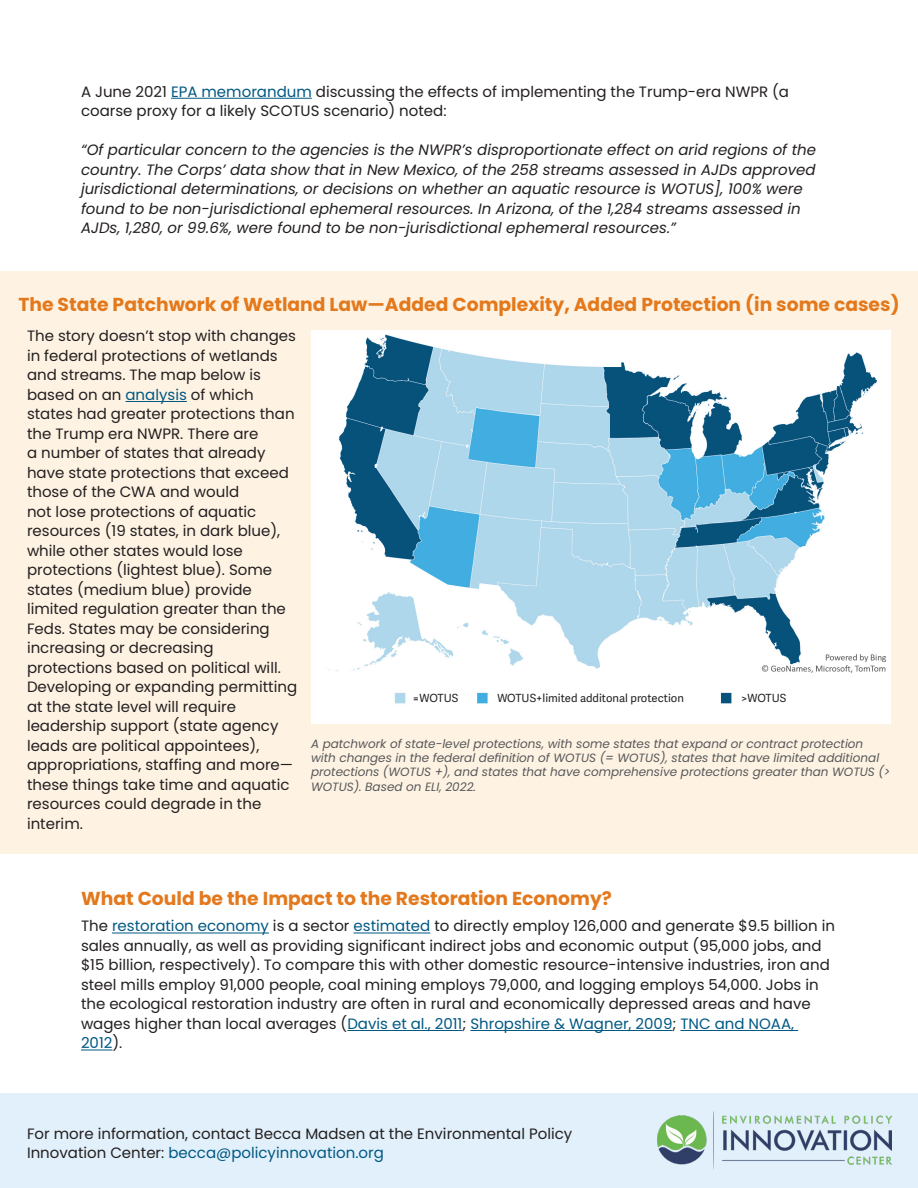
<style>
.page{position:relative;width:918px;height:1188px;background:#fff}
.page>*{position:absolute;margin:0;border:0;box-sizing:border-box;transform-origin:0 0}
.basic_body_copy{font:700 18.75px "Poppins";color:#e3791c}
.orange_subhead{font:700 18.75px "Poppins";color:#e3791c}
.basic_body_copy-2{font:15px/19.5px "Poppins";color:#231f20}
.basic_body_copy-3{font:italic 15px/19.5px "Poppins";color:#231f20}
.basic_body_copy-4{font:italic 12px/14.2px "Poppins";color:#57585a}
.t1{font:11.25px "Adelle Sans";color:#231f20}
.s1{color:#005883}
</style>
<div class="page">
<div style="left:0;top:1094px;width:918px;height:94px;background:#e1f0fa"></div>
<img style="left:658px;top:1112px;width:234px;height:58px">
<div style="left:0;top:272px;width:918px;height:582px;background:#fef3e3"></div>
<hr style="left:171px;top:98px;width:141px;height:1px;background:#005883">
<hr style="left:112px;top:933px;width:157px;height:1px;background:#005883">
<hr style="left:354px;top:933px;width:76px;height:1px;background:#005883">
<hr style="left:347px;top:1030px;width:115px;height:1px;background:#005883">
<hr style="left:470px;top:1030px;width:203px;height:1px;background:#005883">
<hr style="left:680px;top:1030px;width:118px;height:1px;background:#005883">
<hr style="left:81px;top:1050px;width:31px;height:1px;background:#005883">
<img style="left:311px;top:330px;width:580px;height:393px">
<div style="left:413px;top:692px;width:53px;height:13px;background:#fff"></div>
<div style="left:497px;top:692px;width:213px;height:13px;background:#fff"></div>
<div style="left:741px;top:692px;width:53px;height:13px;background:#fff"></div>
<hr style="left:126px;top:401px;width:61px;height:1px;background:#005883">
<p class="basic_body_copy-2" style="left:81px;top:82px;width:710px">A June 2021 <span class="s1">EPA memorandum</span> discussing the effects of implementing the Trump-era NWPR (a coarse proxy for a likely SCOTUS scenario) noted:</p>
<p class="basic_body_copy-3" style="left:81px;top:140px;width:737px">“Of particular concern to the agencies is the NWPR’s disproportionate effect on arid regions of the country. The Corps’ data show that in New Mexico, of the 258 streams assessed in AJDs approved jurisdictional determinations, or decisions on whether an aquatic resource is WOTUS], 100% were found to be non-jurisdictional ephemeral resources. In Arizona, of the 1,284 streams assessed in AJDs, 1,280, or 99.6%, were found to be non-jurisdictional ephemeral resources.”</p>
<p class="basic_body_copy" style="left:18px;top:294px;width:883px">The State Patchwork of Wetland Law—Added Complexity, Added Protection (in some cases)</p>
<p class="basic_body_copy-2" style="left:27px;top:327px;width:272px">The story doesn’t stop with changes in federal protections of wetlands and streams. The map below is based on an <span class="s1">analysis</span> of which states had greater protections than the Trump era NWPR. There are<br>a number of states that already have state protections that exceed those of the CWA and would<br>not lose protections of aquatic resources (19 states, in dark blue), while other states would lose protections (lightest blue). Some states (medium blue) provide limited regulation greater than the<br>Feds. States may be considering increasing or decreasing protections based on political will.<br>Developing or expanding permitting at the state level will require leadership support (state agency leads are political appointees), appropriations, staffing and more— these things take time and aquatic resources could degrade in the interim.</p>
<p class="t1" style="left:413px;top:692px;width:47px">=WOTUS</p>
<p class="t1" style="left:497px;top:692px;width:188px">WOTUS+limited additonal protection</p>
<p class="t1" style="left:741px;top:692px;width:47px">&gt;WOTUS</p>
<p class="basic_body_copy-4" style="left:311px;top:737px;width:581px">A patchwork of state-level protections, with some states that expand or contract protection with changes in the federal definition of WOTUS (= WOTUS), states that have limited additional protections (WOTUS +), and states that have comprehensive protections greater than WOTUS (&gt; WOTUS). Based on ELI, 2022.</p>
<p class="orange_subhead" style="left:81px;top:888px;width:532px">What Could be the Impact to the Restoration Economy?</p>
<p class="basic_body_copy-2" style="left:81px;top:917px;width:756px">The <span class="s1">restoration economy</span> is a sector <span class="s1">estimated</span> to directly employ 126,000 and generate $9.5 billion in sales annually, as well as providing significant indirect jobs and economic output (95,000 jobs, and $15 billion, respectively). To compare this with other domestic resource-intensive industries, iron and steel mills employ 91,000 people, coal mining employs 79,000, and logging employs 54,000. Jobs in the ecological restoration industry are often in rural and economically depressed areas and have wages higher than local averages (<span class="s1">Davis et al., 2011</span>; <span class="s1">Shropshire &amp; Wagner, 2009</span>; <span class="s1">TNC and NOAA, 2012</span>).</p>
<p class="basic_body_copy-2" style="left:27px;top:1124px;width:547px">For more information, contact Becca Madsen at the Environmental Policy<br>Innovation Center: <span class="s1">becca@policyinnovation.org</span></p>
</div>
